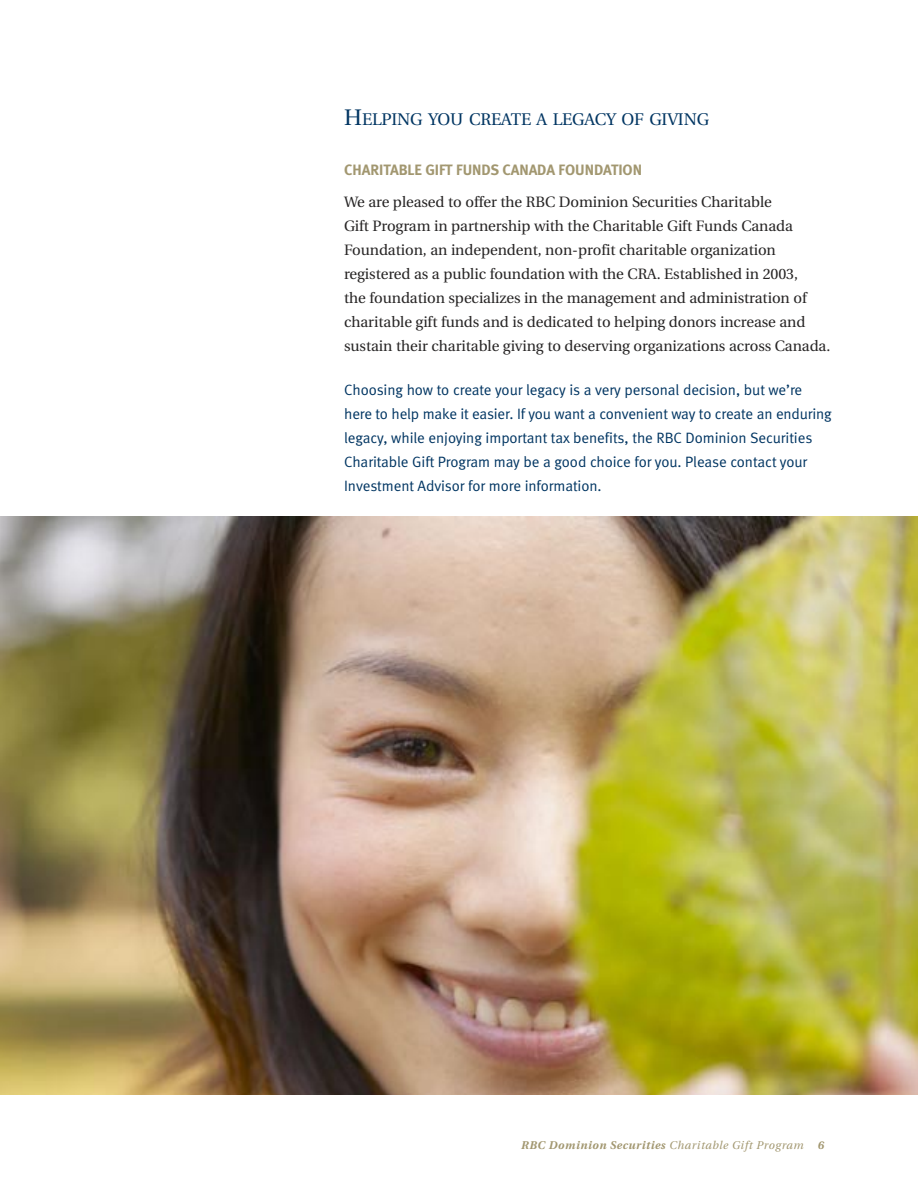
<style>
.page{position:relative;width:918px;height:1188px;background:#fff}
.page>*{position:absolute;margin:0;border:0;box-sizing:border-box;transform-origin:0 0}
.Head{font:16.8px "Utopia";letter-spacing:-.005em;color:#003562}
.Body{font:15px/24px "Utopia";letter-spacing:-.005em;color:#272525}
.Body-2{font:15px/24px "Meta Normal LF";letter-spacing:-.01em;color:#003562}
.Subhead{font:15px "Meta Bold LF";letter-spacing:-.005em;color:#a29770}
.t1{font:italic 700 11.25px "Utopia";letter-spacing:.05em;color:#a29770}
.s1{font-size:22.5px}
.s2{font-weight:400}
</style>
<div class="page">
<img style="left:0;top:516px;width:918px;height:578px">
<p class="Head" style="left:344px;top:110px;width:367px"><span class="s1">H</span>ELPING YOU CREATE A LEGACY OF GIVING</p>
<p class="Subhead" style="left:344px;top:161px;width:299px">CHARITABLE GIFT FUNDS CANADA FOUNDATION</p>
<p class="Body" style="left:344px;top:190px;width:488px">We are pleased to offer the RBC Dominion Securities Charitable<br>Gift Program in partnership with the Charitable Gift Funds Canada Foundation, an independent, non-profit charitable organization registered as a public foundation with the CRA. Established in 2003,<br>the foundation specializes in the management and administration of charitable gift funds and is dedicated to helping donors increase and sustain their charitable giving to deserving organizations across Canada.</p>
<p class="Body-2" style="left:344px;top:377px;width:489px">Choosing how to create your legacy is a very personal decision, but we’re here to help make it easier. If you want a convenient way to create an enduring legacy, while enjoying important tax benefits, the RBC Dominion Securities Charitable Gift Program may be a good choice for you. Please contact your Investment Advisor for more information.</p>
<p class="t1" style="left:521px;top:1139px;width:304px">RBC Dominion Securities <span class="s2">Charitable Gift Program</span> 6</p>
</div>
